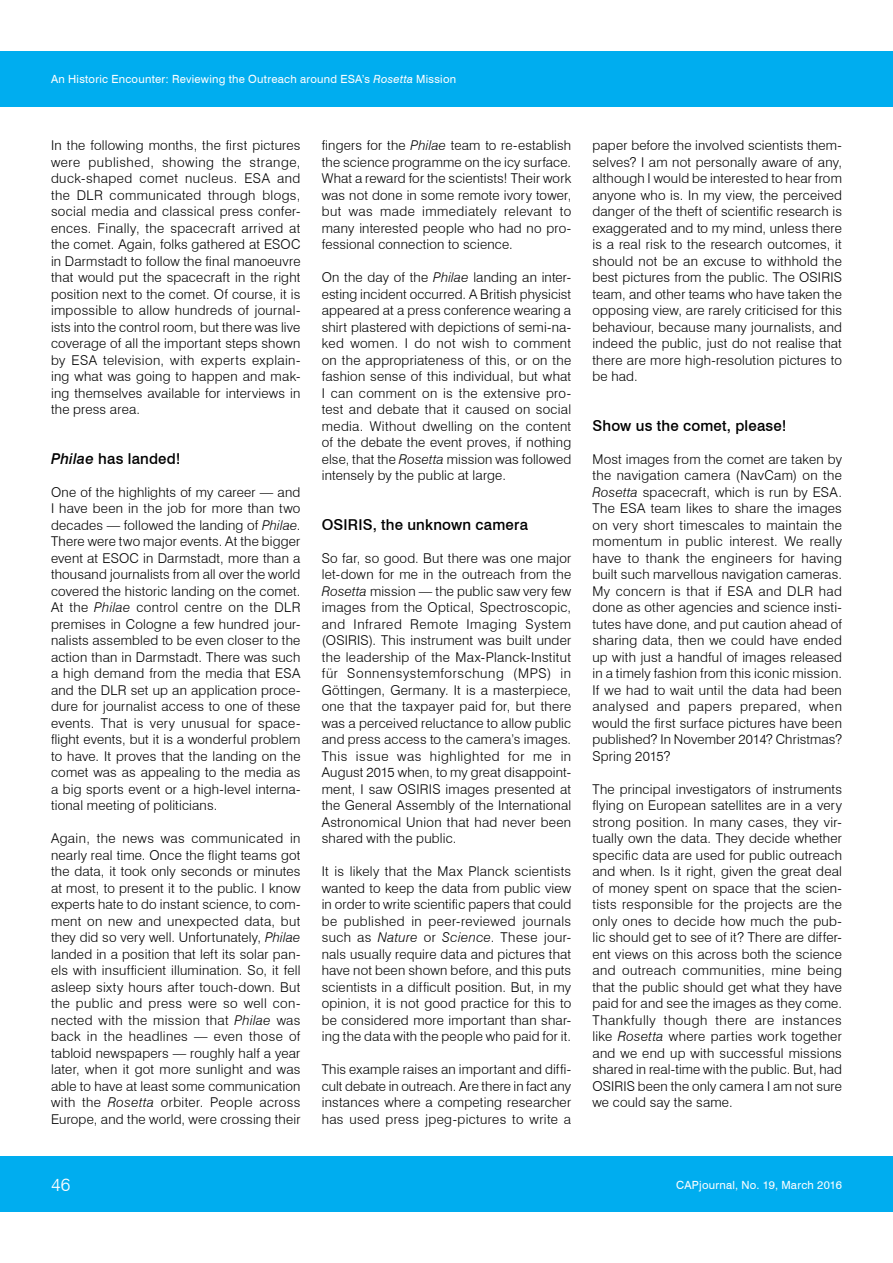
<style>
.page{position:relative;width:893px;height:1263px;background:#fff}
.page>*{position:absolute;margin:0;border:0;box-sizing:border-box;transform-origin:0 0}
.PAGE_NUMBER_s721LtBT{font:300 18px "Swiss 721 BT";color:#fff}
.BODY_TEXT_TITLES__s7{font:500 15px "Swiss 721 BT";letter-spacing:.01em;color:#000}
.BODY_TEXT_s721LtBT-l{font:300 13.5px/16.5px "Swiss 721 BT";letter-spacing:.015em;color:#000;text-align:justify}
.FOOTER_HEADER_MAIN_T{font:11.25px "Swiss 721 BT";letter-spacing:.025em;color:#fff}
.ISSUE_N__FOOTER_HEAD{font:11.25px "Swiss 721 BT";letter-spacing:.025em;color:#fff}
.s1{font-style:italic}
</style>
<div class="page">
<div style="left:0;top:1157px;width:893px;height:55px;background:#00adef"></div>
<div style="left:0;top:51px;width:893px;height:55px;background:#00adef"></div>
<p class="FOOTER_HEADER_MAIN_T" style="left:51px;top:72px;width:407px">An Historic Encounter: Reviewing the Outreach around ESA’s <span class="s1">Rosetta</span> Mission</p>
<p class="BODY_TEXT_s721LtBT-l" style="left:51px;top:137px;width:251px">In the following months, the first pictures were published, showing the strange, duck-shaped comet nucleus. ESA and the DLR communicated through blogs, social media and classical press confer&shy;ences. Finally, the spacecraft arrived at the comet. Again, folks gathered at ESOC in Darmstadt to follow the final manoeuvre that would put the spacecraft in the right position next to the comet. Of course, it is impossible to allow hundreds of journal&shy;ists into the control room, but there was live coverage of all the important steps shown by ESA television, with experts explain&shy;ing what was going to happen and mak&shy;ing themselves available for interviews in the press area.</p>
<p class="BODY_TEXT_TITLES__s7" style="left:51px;top:449px;width:131px"><span class="s1">Philae</span> has landed!</p>
<p class="BODY_TEXT_s721LtBT-l" style="left:51px;top:483px;width:251px">One of the highlights of my career — and I have been in the job for more than two decades — followed the landing of <span class="s1">Philae</span>.<br>There were two major events. At the bigger event at ESOC in Darmstadt, more than a thousand journalists from all over the world covered the historic landing on the comet.<br>At the <span class="s1">Philae</span> control centre on the DLR premises in Cologne a few hundred jour&shy;nalists assembled to be even closer to the action than in Darmstadt. There was such a high demand from the media that ESA and the DLR set up an application proce&shy;dure for journalist access to one of these events. That is very unusual for space&shy;flight events, but it is a wonderful problem to have. It proves that the landing on the comet was as appealing to the media as a big sports event or a high-level interna&shy;tional meeting of politicians.</p>
<p class="BODY_TEXT_s721LtBT-l" style="left:51px;top:830px;width:251px">Again, the news was communicated in nearly real time. Once the flight teams got the data, it took only seconds or minutes at most, to present it to the public. I know experts hate to do instant science, to com&shy;ment on new and unexpected data, but they did so very well. Unfortunately, <span class="s1">Philae </span>landed in a position that left its solar pan&shy;els with insufficient illumination. So, it fell asleep sixty hours after touch-down. But the public and press were so well con&shy;nected with the mission that <span class="s1">Philae</span> was back in the headlines — even those of tabloid newspapers — roughly half a year later, when it got more sunlight and was able to have at least some communication with the <span class="s1">Rosetta</span> orbiter. People across Europe, and the world, were crossing their</p>
<p class="BODY_TEXT_s721LtBT-l" style="left:322px;top:137px;width:251px">fingers for the <span class="s1">Philae</span> team to re-establish the science programme on the icy surface.<br>What a reward for the scientists! Their work was not done in some remote ivory tower, but was made immediately relevant to many interested people who had no pro&shy;fessional connection to science.</p>
<p class="BODY_TEXT_s721LtBT-l" style="left:322px;top:269px;width:251px">On the day of the <span class="s1">Philae</span> landing an inter&shy;esting incident occurred. A British physicist appeared at a press conference wearing a shirt plastered with depictions of semi-na&shy;ked women. I do not wish to comment on the appropriateness of this, or on the fashion sense of this individual, but what I can comment on is the extensive pro&shy;test and debate that it caused on social media. Without dwelling on the content of the debate the event proves, if nothing else, that the <span class="s1">Rosetta</span> mission was followed intensely by the public at large.</p>
<p class="BODY_TEXT_TITLES__s7" style="left:322px;top:515px;width:208px">OSIRIS, the unknown camera</p>
<p class="BODY_TEXT_s721LtBT-l" style="left:322px;top:549px;width:251px">So far, so good. But there was one major let-down for me in the outreach from the <span class="s1">Rosetta</span> mission — the public saw very few images from the Optical, Spectroscopic, and Infrared Remote Imaging System (OSIRIS). This instrument was built under the leadership of the Max-Planck-Institut für Sonnensystemforschung (MPS) in Göttingen, Germany. It is a masterpiece, one that the taxpayer paid for, but there was a perceived reluctance to allow public and press access to the camera’s images.<br>This issue was highlighted for me in August 2015 when, to my great disappoint&shy;ment, I saw OSIRIS images presented at the General Assembly of the International Astronomical Union that had never been shared with the public.</p>
<p class="BODY_TEXT_s721LtBT-l" style="left:322px;top:863px;width:251px">It is likely that the Max Planck scientists wanted to keep the data from public view in order to write scientific papers that could be published in peer-reviewed journals such as <span class="s1">Nature</span> or <span class="s1">Science</span>. These jour&shy;nals usually require data and pictures that have not been shown before, and this puts scientists in a difficult position. But, in my opinion, it is not good practice for this to be considered more important than shar&shy;ing the data with the people who paid for it.</p>
<p class="BODY_TEXT_s721LtBT-l" style="left:322px;top:1061px;width:251px">This example raises an important and diffi&shy;cult debate in outreach. Are there in fact any instances where a competing researcher has used press jpeg-pictures to write a</p>
<p class="BODY_TEXT_s721LtBT-l" style="left:592px;top:137px;width:251px">paper before the involved scientists them&shy;selves? I am not personally aware of any, although I would be interested to hear from anyone who is. In my view, the perceived danger of the theft of scientific research is exaggerated and to my mind, unless there is a real risk to the research outcomes, it should not be an excuse to withhold the best pictures from the public. The OSIRIS team, and other teams who have taken the opposing view, are rarely criticised for this behaviour, because many journalists, and indeed the public, just do not realise that there are more high-resolution pictures to be had.</p>
<p class="BODY_TEXT_TITLES__s7" style="left:592px;top:416px;width:196px">Show us the comet, please!</p>
<p class="BODY_TEXT_s721LtBT-l" style="left:592px;top:450px;width:251px">Most images from the comet are taken by the navigation camera (NavCam) on the <span class="s1">Rosetta</span> spacecraft, which is run by ESA.<br>The ESA team likes to share the images on very short timescales to maintain the momentum in public interest. We really have to thank the engineers for having built such marvellous navigation cameras.<br>My concern is that if ESA and DLR had done as other agencies and science insti&shy;tutes have done, and put caution ahead of sharing data, then we could have ended up with just a handful of images released in a timely fashion from this iconic mission.<br>If we had to wait until the data had been analysed and papers prepared, when would the first surface pictures have been published? In November 2014? Christmas?<br>Spring 2015?</p>
<p class="BODY_TEXT_s721LtBT-l" style="left:592px;top:780px;width:251px">The principal investigators of instruments flying on European satellites are in a very strong position. In many cases, they vir&shy;tually own the data. They decide whether specific data are used for public outreach and when. Is it right, given the great deal of money spent on space that the scien&shy;tists responsible for the projects are the only ones to decide how much the pub&shy;lic should get to see of it? There are differ&shy;ent views on this across both the science and outreach communities, mine being that the public should get what they have paid for and see the images as they come.<br>Thankfully though there are instances like <span class="s1">Rosetta</span> where parties work together and we end up with successful missions shared in real-time with the public. But, had OSIRIS been the only camera I am not sure we could say the same.</p>
<p class="PAGE_NUMBER_s721LtBT" style="left:51px;top:1174px;width:21px">46</p>
<p class="ISSUE_N__FOOTER_HEAD" style="left:676px;top:1178px;width:167px">CAPjournal, No. 19, March 2016</p>
</div>
